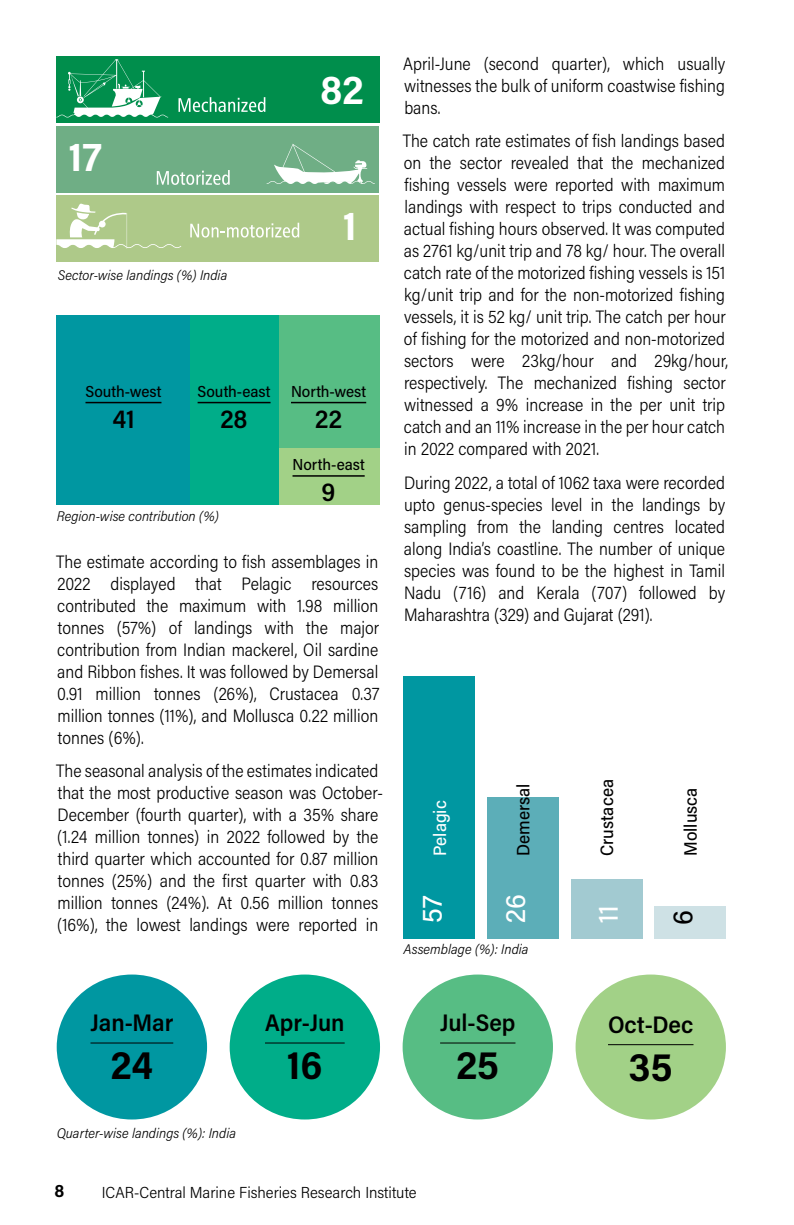
<style>
.page{position:relative;width:794px;height:1225px;background:#fff}
.page>*{position:absolute;margin:0;border:0;box-sizing:border-box;transform-origin:0 0}
.t1{font:700 40.8px "Acumin Pro Semi Cond";color:#fff}
.t2{font:700 40px "Acumin Pro Semi Cond";letter-spacing:.005em;color:#000}
.t3{font:500 28px "Acumin Pro Semi Cond";color:#fff}
.t4{font:500 28px "Acumin Pro Semi Cond";color:#000}
.t5{font:600 26px "Acumin Pro Semi Cond";color:#000}
.t6{font:600 24px "Acumin Pro Semi Cond";color:#000}
.t7{font:300 18px/22px "Acumin Pro Semi Cond";color:#000;text-align:justify;scale:.94 1}
.t8{font:500 18px "Acumin Pro Semi Cond";color:#000}
.t9{font:500 18px "Acumin Pro Semi Cond";color:#fff}
.t10{font:700 18px "Acumin Pro Semi Cond";color:#fff}
.t11{font:700 18px "Acumin Pro Semi Cond";color:#000}
.t12{font:300 16px "Acumin Pro Semi Cond";color:#000}
.t13{font:500 16px "Acumin Pro Semi Cond";color:#000}
.t14{font:italic 300 14px "Acumin Pro Semi Cond";color:#000}
</style>
<div class="page">
<div style="left:57px;top:974px;width:150px;height:145px;background:#0097a1;border-radius:50%"></div>
<div style="left:230px;top:974px;width:150px;height:145px;background:#00ad89;border-radius:50%"></div>
<div style="left:402px;top:974px;width:151px;height:145px;background:#57bd84;border-radius:50%"></div>
<div style="left:575px;top:974px;width:151px;height:145px;background:#a2d187;border-radius:50%"></div>
<hr style="left:90px;top:1042px;width:83px;height:1px;background:#000">
<hr style="left:265px;top:1042px;width:80px;height:1px;background:#000">
<hr style="left:440px;top:1042px;width:75px;height:1px;background:#000">
<hr style="left:608px;top:1044px;width:85px;height:1px;background:#000">
<div style="left:56px;top:57px;width:324px;height:66px;background:#008e4c"></div>
<div style="left:56px;top:196px;width:323px;height:66px;background:#aec989"></div>
<div style="left:56px;top:126px;width:323px;height:66px;background:#6fae85"></div>
<svg style="left:267px;top:144px;width:108px;height:40px"></svg>
<svg style="left:56px;top:59px;width:112px;height:58px"></svg>
<svg style="left:178px;top:97px;width:87px;height:15px"></svg>
<svg style="left:157px;top:170px;width:73px;height:15px"></svg>
<svg style="left:190px;top:223px;width:109px;height:15px"></svg>
<svg style="left:56px;top:203px;width:125px;height:45px"></svg>
<div style="left:487px;top:797px;width:72px;height:142px;background:#5caeb8"></div>
<div style="left:571px;top:879px;width:71px;height:60px;background:#a2cad1"></div>
<div style="left:403px;top:676px;width:72px;height:263px;background:#0097a1"></div>
<div style="left:654px;top:906px;width:72px;height:33px;background:#cee1e5"></div>
<div style="left:190px;top:315px;width:90px;height:190px;background:#00ad89"></div>
<div style="left:280px;top:315px;width:100px;height:134px;background:#57bd84"></div>
<div style="left:280px;top:449px;width:100px;height:56px;background:#a2d187"></div>
<div style="left:57px;top:315px;width:133px;height:190px;background:#0097a1"></div>
<hr style="left:85px;top:402px;width:76px;height:1px;background:#000">
<hr style="left:198px;top:402px;width:72px;height:1px;background:#000">
<hr style="left:291px;top:402px;width:75px;height:1px;background:#000">
<hr style="left:292px;top:475px;width:73px;height:2px;background:#000">
<h1 class="t1" style="left:69px;top:128px;width:34px">17</h1>
<p class="t14" style="left:58px;top:265px;width:171px">Sector-wise landings (%) India</p>
<h1 class="t1" style="left:320px;top:61px;width:45px">82</h1>
<h1 class="t1" style="left:343px;top:197px;width:14px">1</h1>
<p class="t13" style="left:85px;top:380px;width:77px">South-west</p>
<h3 class="t5" style="left:112px;top:400px;width:24px">41</h3>
<p class="t13" style="left:198px;top:380px;width:74px">South-east</p>
<h3 class="t5" style="left:220px;top:400px;width:29px">28</h3>
<p class="t14" style="left:57px;top:506px;width:164px">Region-wise contribution (%)</p>
<p class="t13" style="left:291px;top:380px;width:77px">North-west</p>
<h3 class="t5" style="left:315px;top:400px;width:28px">22</h3>
<p class="t13" style="left:292px;top:453px;width:74px">North-east</p>
<h3 class="t5" style="left:321px;top:474px;width:15px">9</h3>
<p class="t7" style="left:56px;top:549px;width:345px">The estimate according to fish assemblages in 2022 displayed that Pelagic resources contributed the maximum with 1.98 million tonnes (57%) of landings with the major contribution from Indian mackerel, Oil sardine and Ribbon fishes. It was followed by Demersal 0.91 million tonnes (26%), Crustacea 0.37 million tonnes (11%), and Mollusca 0.22 million tonnes (6%).</p>
<p class="t7" style="left:56px;top:759px;width:349px;text-align:left">The seasonal analysis of the estimates indicated that the most productive season was October-December (fourth quarter), with a 35% share (1.24 million tonnes) in 2022 followed by the third quarter which accounted for 0.87 million tonnes (25%) and the first quarter with 0.83 million tonnes (24%). At 0.56 million tonnes (16%), the lowest landings were reported in</p>
<p class="t7" style="left:403px;top:52px;width:344px">April-June (second quarter), which usually witnesses the bulk of uniform coastwise fishing bans.</p>
<p class="t7" style="left:403px;top:129px;width:347px;text-align:left">The catch rate estimates of fish landings based on the sector revealed that the mechanized fishing vessels were reported with maximum landings with respect to trips conducted and actual fishing hours observed. It was computed as 2761 kg/unit trip and 78 kg/ hour. The overall catch rate of the motorized fishing vessels is 151 kg/unit trip and for the non-motorized fishing vessels, it is 52 kg/ unit trip. The catch per hour of fishing for the motorized and non-motorized sectors were 23kg/hour and 29kg/hour, respectively. The mechanized fishing sector witnessed a 9% increase in the per unit trip catch and an 11% increase in the per hour catch in 2022 compared with 2021.</p>
<p class="t7" style="left:404px;top:470px;width:343px">During 2022, a total of 1062 taxa were recorded upto genus-species level in the landings by sampling from the landing centres located along India’s coastline. The number of unique species was found to be the highest in Tamil Nadu (716) and Kerala (707) followed by Maharashtra (329) and Gujarat (291).</p>
<p class="t9" style="left:427px;top:856px;width:57px;rotate:-90deg">Pelagic</p>
<h3 class="t3" style="left:412px;top:923px;width:29px;rotate:-90deg">57</h3>
<p class="t10" style="left:415px;top:936px;width:21px;rotate:-90deg">48</p>
<p class="t8" style="left:511px;top:856px;width:74px;rotate:-90deg">Demersal</p>
<p class="t8" style="left:594px;top:856px;width:78px;rotate:-90deg">Crustacea</p>
<p class="t8" style="left:678px;top:856px;width:70px;rotate:-90deg">Mollusca</p>
<h3 class="t3" style="left:496px;top:923px;width:30px;rotate:-90deg">26</h3>
<h3 class="t3" style="left:588px;top:923px;width:19px;rotate:-90deg">11</h3>
<h3 class="t4" style="left:663px;top:924px;width:16px;rotate:-90deg">6</h3>
<p class="t14" style="left:403px;top:939px;width:126px">Assemblage (%): India</p>
<h3 class="t6" style="left:90px;top:1005px;width:84px">Jan-Mar</h3>
<h2 class="t2" style="left:111px;top:1037px;width:44px">24</h2>
<p class="t14" style="left:57px;top:1123px;width:181px">Quarter-wise landings (%): India</p>
<h3 class="t6" style="left:265px;top:1005px;width:81px">Apr-Jun</h3>
<h2 class="t2" style="left:287px;top:1037px;width:36px">16</h2>
<h3 class="t6" style="left:440px;top:1005px;width:77px">Jul-Sep</h3>
<h2 class="t2" style="left:456px;top:1037px;width:44px">25</h2>
<h3 class="t6" style="left:608px;top:1007px;width:87px">Oct-Dec</h3>
<h2 class="t2" style="left:629px;top:1038px;width:45px">35</h2>
<p class="t11" style="left:55px;top:1178px;width:11px">8</p>
<p class="t12" style="left:102px;top:1181px;width:316px">ICAR-Central Marine Fisheries Research Institute</p>
</div>
